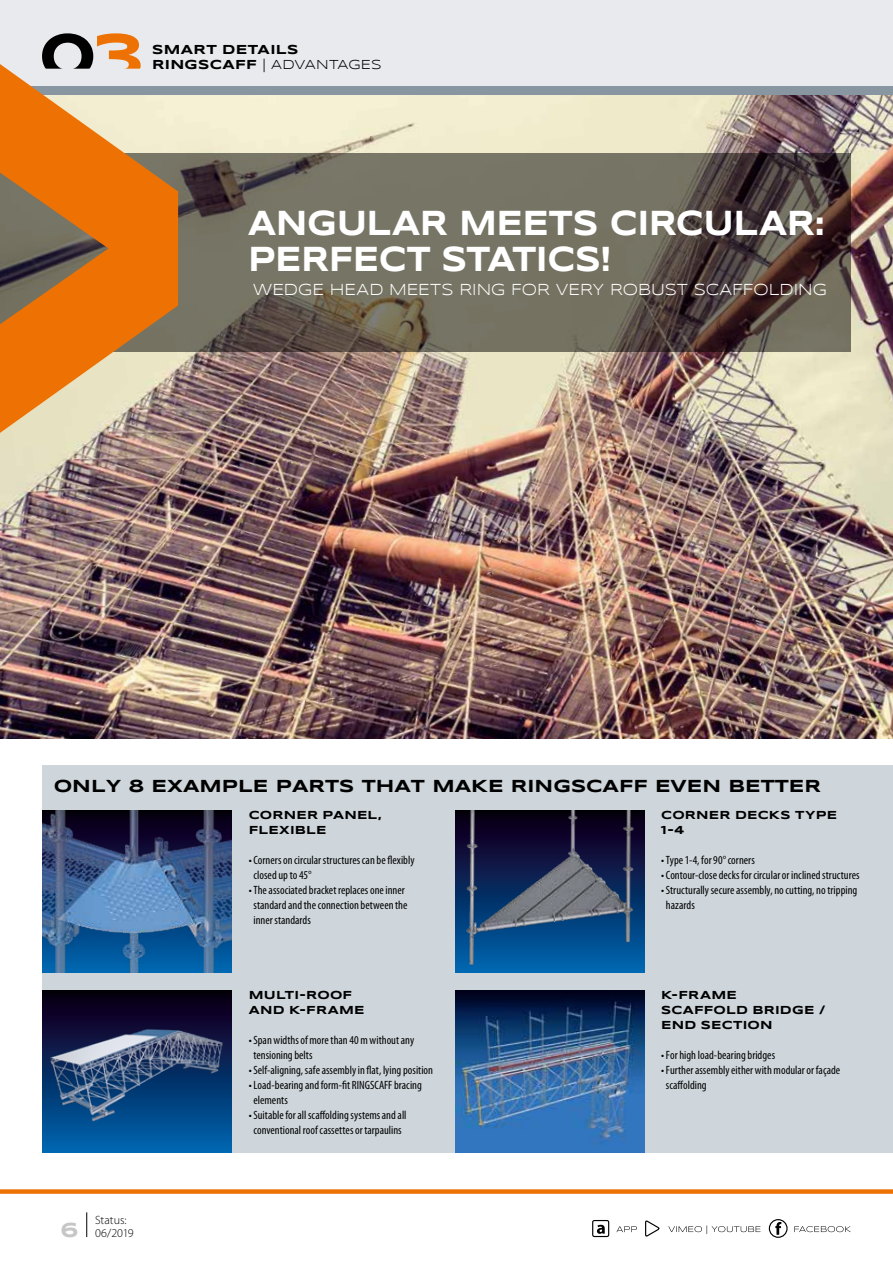
<style>
.page{position:relative;width:893px;height:1263px;background:#fff}
.page>*{position:absolute;margin:0;border:0;box-sizing:border-box;transform-origin:0 0}
.t1{font:700 64.8px "Syncopate";color:#000}
.t2{font:700 36px/36px "Syncopate";letter-spacing:-.015em;color:#fff;scale:.85 1}
.t3{font:700 21px "Syncopate";color:#c6c6c6}
.t4{font:700 18px "Syncopate";color:#000}
.t5{font:16.5px "Syncopate";color:#fff;scale:.94 1}
.t6{font:13.5px "Syncopate";letter-spacing:.01em;color:#000}
.t7{font:700 13.5px "Syncopate";letter-spacing:.025em;color:#000}
.t8{font:condensed 12px/15px "Myriad Pro";color:#000}
.t9{font:700 12px/15px "Syncopate";letter-spacing:.015em;color:#000}
.t10{font:300 12px/12.8px "Myriad Pro";letter-spacing:-.005em;color:#000}
.s1{color:#ee7203}
.s2{font-weight:700}
</style>
<div class="page">
<div style="left:0;top:0;width:893px;height:91px;background:#e8eaed"></div>
<div style="left:0;top:1189px;width:893px;height:5px;background:#ee7203"></div>
<svg style="left:86px;top:1212px;width:1px;height:25px"></svg>
<svg style="left:645px;top:1220px;width:15px;height:17px"></svg>
<div style="left:592px;top:1220px;width:17px;height:17px;border:1px solid #000;border-radius:2px"></div>
<svg style="left:769px;top:1219px;width:18px;height:18px"></svg>
<div style="left:769px;top:1219px;width:19px;height:19px;border:1px solid #000;border-radius:50%"></div>
<svg style="left:794px;top:1226px;width:57px;height:6px"></svg>
<svg style="left:668px;top:1225px;width:92px;height:9px"></svg>
<svg style="left:616px;top:1226px;width:21px;height:6px"></svg>
<svg style="left:597px;top:1225px;width:8px;height:9px"></svg>
<svg style="left:775px;top:1222px;width:6px;height:13px"></svg>
<img style="left:0;top:95px;width:893px;height:643px">
<svg style="left:178px;top:153px;width:672px;height:198px;background:#676055"></svg>
<div style="left:43px;top:765px;width:850px;height:387px;background:#ced6db"></div>
<div style="left:0;top:86px;width:893px;height:9px;background:#8796a0"></div>
<svg style="left:0;top:64px;width:178px;height:369px;background:#d28f4c"></svg>
<img style="left:455px;top:810px;width:189px;height:162px">
<img style="left:43px;top:810px;width:189px;height:162px">
<svg style="left:43px;top:990px;width:189px;height:162px;background:#042e5e"></svg>
<img style="left:42px;top:1018px;width:188px;height:106px">
<img style="left:455px;top:990px;width:189px;height:162px">
<h1 class="t1" style="left:38px;top:16px;width:108px">0<span class="s1">3</span></h1>
<p class="t7" style="left:152px;top:41px;width:148px">SMART DETAILS</p>
<p class="t6" style="left:152px;top:56px;width:231px"><span class="s2">RINGSCAFF</span> | ADVANTAGES</p>
<h2 class="t2" style="left:248px;top:204px;width:679px">ANGULAR MEETS CIRCULAR:<br>PERFECT STATICS!</h2>
<h3 class="t5" style="left:253px;top:280px;width:612px">WEDGE HEAD MEETS RING FOR VERY ROBUST SCAFFOLDING</h3>
<h3 class="t4" style="left:54px;top:775px;width:769px">ONLY 8 EXAMPLE PARTS THAT MAKE RINGSCAFF EVEN BETTER</h3>
<h3 class="t3" style="left:61px;top:1217px;width:19px">6</h3>
<p class="t10" style="left:95px;top:1214px;width:40px">Status:<br>06/2019</p>
<p class="t9" style="left:249px;top:807px;width:134px">CORNER PANEL,<br>FLEXIBLE</p>
<p class="t8" style="left:253px;top:853px;width:163px;text-indent:-5px">• Corners on circular structures can be flexibly closed up to 45°</p>
<p class="t8" style="left:253px;top:883px;width:156px;text-indent:-5px">• The associated bracket replaces one inner standard and the connection between the inner standards</p>
<p class="t9" style="left:249px;top:987px;width:117px">MULTI-ROOF<br>AND K-FRAME</p>
<p class="t8" style="left:253px;top:1033px;width:162px;text-indent:-5px">• Span widths of more than 40 m without any tensioning belts</p>
<p class="t8" style="left:249px;top:1063px;width:186px">• Self-aligning, safe assembly in flat, lying position</p>
<p class="t8" style="left:253px;top:1078px;width:170px;text-indent:-5px">• Load-bearing and form-fit RINGSCAFF bracing elements</p>
<p class="t8" style="left:249px;top:1108px;width:159px;text-align:center">• Suitable for all scaffolding systems and all conventional roof cassettes or tarpaulins</p>
<p class="t9" style="left:661px;top:807px;width:178px">CORNER DECKS TYPE<br>1-4</p>
<p class="t8" style="left:661px;top:853px;width:95px">• Type 1-4, for 90° corners</p>
<p class="t8" style="left:661px;top:868px;width:200px">• Contour-close decks for circular or inclined structures</p>
<p class="t8" style="left:666px;top:883px;width:193px;text-indent:-5px">•Structurally secure assembly, no cutting, no tripping hazards</p>
<p class="t9" style="left:661px;top:987px;width:166px">K-FRAME<br>SCAFFOLD BRIDGE /<br>END SECTION</p>
<p class="t8" style="left:661px;top:1048px;width:115px">• For high load-bearing bridges</p>
<p class="t8" style="left:666px;top:1063px;width:176px;text-indent:-5px">•Further assembly either with modular or façade scaffolding</p>
</div>
